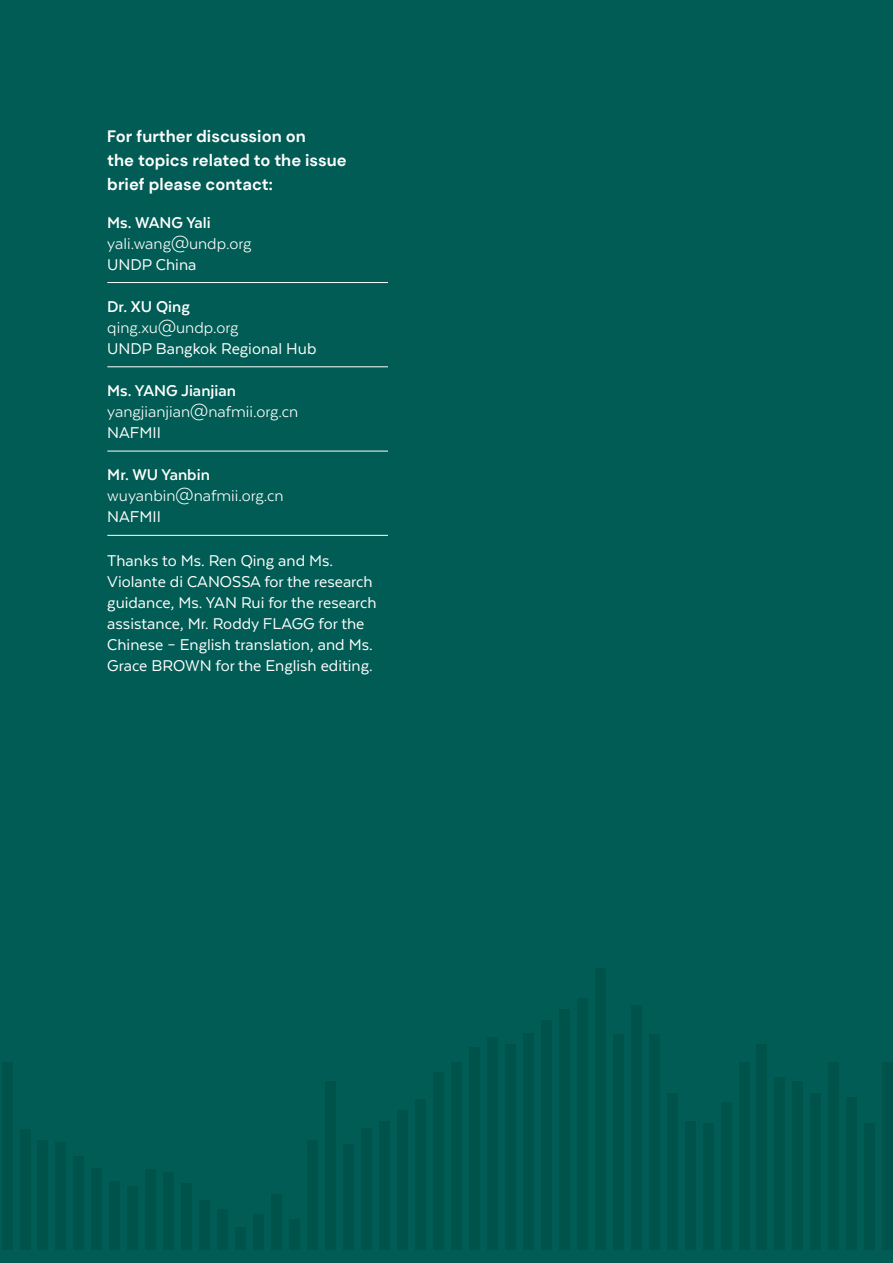
<style>
.page{position:relative;width:893px;height:1263px;background:#005c54}
.page>*{position:absolute;margin:0;border:0;box-sizing:border-box;transform-origin:0 0}
.t1{font:18px/21px "Texta";color:#fff}
.t2{font:18px "Texta";color:#fff}
.t3{font:700 18px "Texta";color:#fff}
.t4{font:700 16.5px/24px "DM Sans";color:#fff}
</style>
<div class="page">
<div style="left:2px;top:1062px;width:10px;height:188px;background:#00534a"></div>
<div style="left:20px;top:1130px;width:10px;height:120px;background:#00534a"></div>
<div style="left:38px;top:1140px;width:10px;height:110px;background:#00534a"></div>
<div style="left:56px;top:1142px;width:10px;height:108px;background:#00534a"></div>
<div style="left:74px;top:1156px;width:10px;height:94px;background:#00534a"></div>
<div style="left:92px;top:1168px;width:10px;height:82px;background:#00534a"></div>
<div style="left:110px;top:1181px;width:10px;height:69px;background:#00534a"></div>
<div style="left:128px;top:1186px;width:10px;height:64px;background:#00534a"></div>
<div style="left:146px;top:1169px;width:10px;height:81px;background:#00534a"></div>
<div style="left:164px;top:1172px;width:10px;height:78px;background:#00534a"></div>
<div style="left:182px;top:1183px;width:10px;height:67px;background:#00534a"></div>
<div style="left:200px;top:1200px;width:10px;height:50px;background:#00534a"></div>
<div style="left:218px;top:1209px;width:10px;height:41px;background:#00534a"></div>
<div style="left:236px;top:1227px;width:10px;height:23px;background:#00534a"></div>
<div style="left:253px;top:1214px;width:11px;height:36px;background:#00534a"></div>
<div style="left:271px;top:1194px;width:11px;height:56px;background:#00534a"></div>
<div style="left:289px;top:1220px;width:11px;height:30px;background:#00534a"></div>
<div style="left:307px;top:1140px;width:11px;height:110px;background:#00534a"></div>
<div style="left:325px;top:1082px;width:11px;height:168px;background:#00534a"></div>
<div style="left:343px;top:1144px;width:11px;height:106px;background:#00534a"></div>
<div style="left:361px;top:1128px;width:11px;height:122px;background:#00534a"></div>
<div style="left:379px;top:1121px;width:11px;height:129px;background:#00534a"></div>
<div style="left:397px;top:1110px;width:11px;height:140px;background:#00534a"></div>
<div style="left:415px;top:1099px;width:11px;height:151px;background:#00534a"></div>
<div style="left:433px;top:1072px;width:11px;height:178px;background:#00534a"></div>
<div style="left:451px;top:1062px;width:11px;height:188px;background:#00534a"></div>
<div style="left:469px;top:1047px;width:11px;height:203px;background:#00534a"></div>
<div style="left:487px;top:1037px;width:10px;height:213px;background:#00534a"></div>
<div style="left:505px;top:1045px;width:10px;height:205px;background:#00534a"></div>
<div style="left:523px;top:1033px;width:10px;height:217px;background:#00534a"></div>
<div style="left:541px;top:1020px;width:10px;height:230px;background:#00534a"></div>
<div style="left:559px;top:1009px;width:10px;height:241px;background:#00534a"></div>
<div style="left:577px;top:998px;width:10px;height:252px;background:#00534a"></div>
<div style="left:595px;top:968px;width:10px;height:282px;background:#00534a"></div>
<div style="left:613px;top:1034px;width:10px;height:216px;background:#00534a"></div>
<div style="left:631px;top:1005px;width:10px;height:245px;background:#00534a"></div>
<div style="left:649px;top:1034px;width:10px;height:216px;background:#00534a"></div>
<div style="left:667px;top:1093px;width:10px;height:157px;background:#00534a"></div>
<div style="left:685px;top:1121px;width:10px;height:129px;background:#00534a"></div>
<div style="left:703px;top:1123px;width:10px;height:127px;background:#00534a"></div>
<div style="left:721px;top:1102px;width:10px;height:148px;background:#00534a"></div>
<div style="left:739px;top:1062px;width:10px;height:188px;background:#00534a"></div>
<div style="left:757px;top:1044px;width:10px;height:206px;background:#00534a"></div>
<div style="left:775px;top:1077px;width:10px;height:173px;background:#00534a"></div>
<div style="left:793px;top:1082px;width:10px;height:168px;background:#00534a"></div>
<div style="left:811px;top:1093px;width:10px;height:157px;background:#00534a"></div>
<div style="left:829px;top:1062px;width:10px;height:188px;background:#00534a"></div>
<div style="left:847px;top:1097px;width:10px;height:153px;background:#00534a"></div>
<div style="left:865px;top:1123px;width:10px;height:127px;background:#00534a"></div>
<div style="left:883px;top:1062px;width:10px;height:188px;background:#00534a"></div>
<hr style="left:107px;top:282px;width:281px;height:1px;background:#fff">
<hr style="left:107px;top:367px;width:281px;height:1px;background:#fff">
<hr style="left:107px;top:451px;width:281px;height:1px;background:#fff">
<hr style="left:107px;top:535px;width:281px;height:1px;background:#fff">
<p class="t4" style="left:107px;top:124px;width:241px">For further discussion on<br>the topics related to the issue brief please contact:</p>
<p class="t3" style="left:107px;top:213px;width:105px">Ms. WANG Yali</p>
<p class="t2" style="left:107px;top:234px;width:146px">yali.wang@undp.org</p>
<p class="t1" style="left:107px;top:253px;width:91px">UNDP China</p>
<p class="t3" style="left:107px;top:297px;width:84px">Dr. XU Qing</p>
<p class="t2" style="left:107px;top:318px;width:133px">qing.xu@undp.org</p>
<p class="t1" style="left:107px;top:338px;width:211px">UNDP Bangkok Regional Hub</p>
<p class="t3" style="left:107px;top:381px;width:130px">Ms. YANG Jianjian</p>
<p class="t2" style="left:107px;top:403px;width:193px">yangjianjian@nafmii.org.cn</p>
<p class="t1" style="left:107px;top:422px;width:55px">NAFMII</p>
<p class="t3" style="left:107px;top:466px;width:104px">Mr. WU Yanbin</p>
<p class="t2" style="left:107px;top:487px;width:178px">wuyanbin@nafmii.org.cn</p>
<p class="t1" style="left:107px;top:506px;width:55px">NAFMII</p>
<p class="t1" style="left:107px;top:549px;width:271px">Thanks to Ms. Ren Qing and Ms.<br>Violante di CANOSSA for the research guidance, Ms. YAN Rui for the research assistance, Mr. Roddy FLAGG for the Chinese – English translation, and Ms.<br>Grace BROWN for the English editing.</p>
</div>
